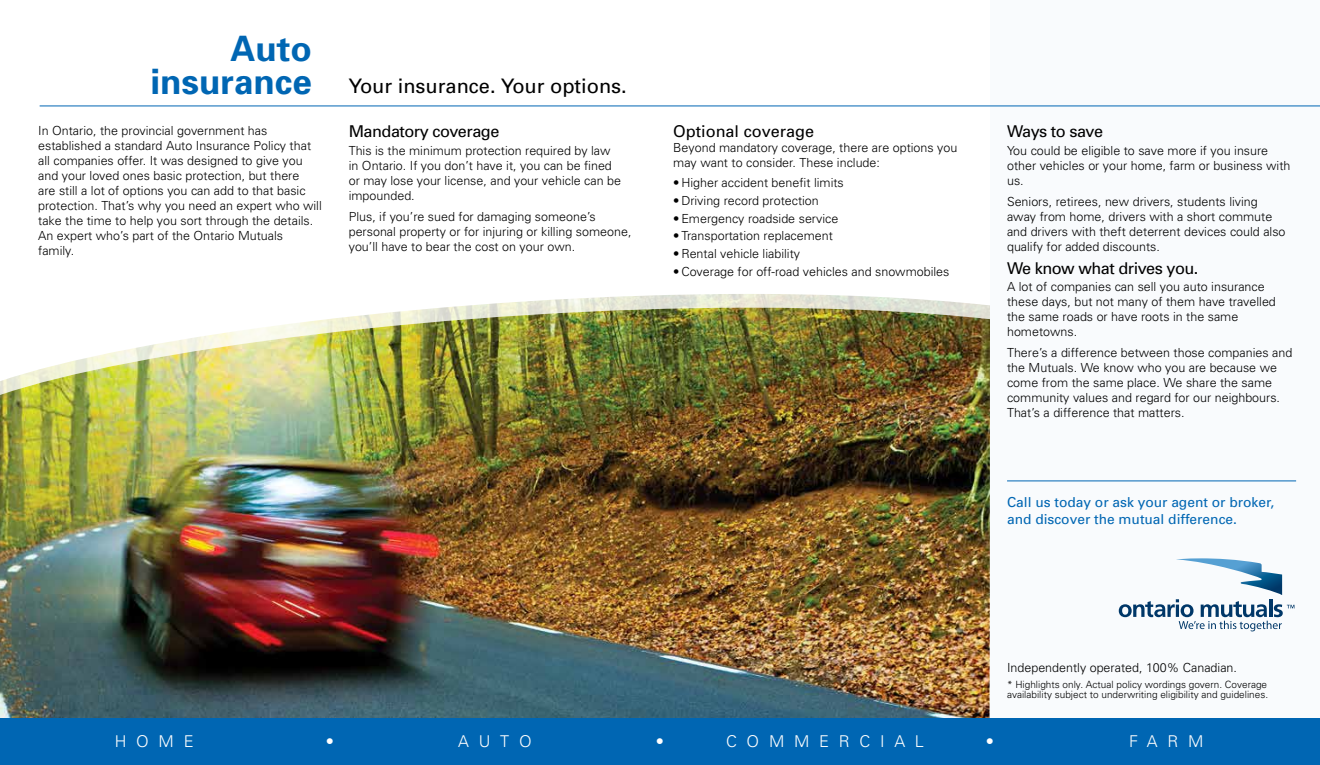
<style>
.page{position:relative;width:1320px;height:765px;background:#fff}
.page>*{position:absolute;margin:0;border:0;box-sizing:border-box;transform-origin:0 0}
.t1{font:700 35px/32.5px "Univers";color:#0066b3;text-align:right}
.t2{font:20px "Univers";color:#000}
.t3{font:16.25px "Univers";letter-spacing:-.03em;color:#000}
.t4{font:300 16.25px "Univers";letter-spacing:.6em;color:#fff}
.t5{font:16.25px "Univers";color:#000}
.t6{font:13.75px/17.5px "Univers";color:#0066b3}
.t7{font:300 12.5px/15px "Univers";color:#000}
.t8{font:300 10px/10px "Univers";color:#000}
</style>
<div class="page">
<svg style="left:440px;top:294px;width:550px;height:14px"></svg>
<img style="left:0;top:308px;width:990px;height:410px">
<hr style="left:40px;top:106px;width:1280px;height:1px;background:#0066b3">
<svg style="left:1119px;top:558px;width:175px;height:73px"></svg>
<div style="left:0;top:718px;width:1320px;height:47px;background:#0066b3"></div>
<hr style="left:1007px;top:481px;width:289px;height:1px;background:#0066b3">
<h1 class="t1" style="left:150px;top:33px;width:163px">Auto insurance</h1>
<p class="t7" style="left:38px;top:123px;width:285px">In Ontario, the provincial government has established a standard Auto Insurance Policy that all companies offer. It was designed to give you and your loved ones basic protection, but there<br>are still a lot of options you can add to that basic protection. That’s why you need an expert who will take the time to help you sort through the details.<br>An expert who’s part of the Ontario Mutuals family.</p>
<h3 class="t5" style="left:673px;top:122px;width:142px">Optional coverage</h3>
<h2 class="t2" style="left:349px;top:74px;width:280px">Your insurance. Your options.</h2>
<h3 class="t3" style="left:349px;top:122px;width:152px">Mandatory coverage</h3>
<p class="t7" style="left:349px;top:143px;width:274px">This is the minimum protection required by law in Ontario. If you don’t have it, you can be fined or may lose your license, and your vehicle can be impounded.</p>
<p class="t7" style="left:349px;top:209px;width:284px">Plus, if you’re sued for damaging someone’s personal property or for injuring or killing someone, you’ll have to bear the cost on your own.</p>
<p class="t7" style="left:673px;top:140px;width:286px">Beyond mandatory coverage, there are options you may want to consider. These include:</p>
<p class="t7" style="left:673px;top:175px;width:172px">• Higher accident benefit limits</p>
<p class="t7" style="left:673px;top:193px;width:147px">• Driving record protection</p>
<p class="t7" style="left:673px;top:211px;width:167px">•Emergency roadside service</p>
<p class="t7" style="left:673px;top:229px;width:161px">• Transportation replacement</p>
<p class="t7" style="left:673px;top:246px;width:128px">•Rental vehicle liability</p>
<p class="t7" style="left:673px;top:264px;width:278px">•Coverage for off-road vehicles and snowmobiles</p>
<h3 class="t3" style="left:1007px;top:122px;width:98px">Ways to save</h3>
<p class="t7" style="left:1007px;top:143px;width:285px">You could be eligible to save more if you insure other vehicles or your home, farm or business with us.</p>
<p class="t7" style="left:1007px;top:194px;width:280px">Seniors, retirees, new drivers, students living away from home, drivers with a short commute and drivers with theft deterrent devices could also qualify for added discounts.</p>
<h3 class="t3" style="left:1007px;top:258px;width:193px">We know what drives you.</h3>
<p class="t7" style="left:1007px;top:279px;width:270px">A lot of companies can sell you auto insurance these days, but not many of them have travelled the same roads or have roots in the same hometowns.</p>
<p class="t7" style="left:1007px;top:345px;width:287px">There’s a difference between those companies and the Mutuals. We know who you are because we come from the same place. We share the same community values and regard for our neighbours.<br>That’s a difference that matters.</p>
<p class="t6" style="left:1007px;top:493px;width:269px">Call us today or ask your agent or broker, and discover the mutual difference.</p>
<p class="t7" style="left:1007px;top:660px;width:231px">Independently operated, 100% Canadian.</p>
<p class="t8" style="left:1007px;top:679px;width:263px">* Highlights only. Actual policy wordings govern. Coverage availability subject to underwriting eligibility and guidelines.</p>
<h3 class="t4" style="left:115px;top:731px;width:80px">HOME</h3>
<h3 class="t4" style="left:326px;top:731px;width:10px">•</h3>
<h3 class="t4" style="left:458px;top:731px;width:75px">AUTO</h3>
<h3 class="t4" style="left:656px;top:731px;width:10px">•</h3>
<h3 class="t4" style="left:726px;top:731px;width:199px">COMMERCIAL</h3>
<h3 class="t4" style="left:986px;top:731px;width:10px">•</h3>
<h3 class="t4" style="left:1129px;top:731px;width:76px">FARM</h3>
</div>
